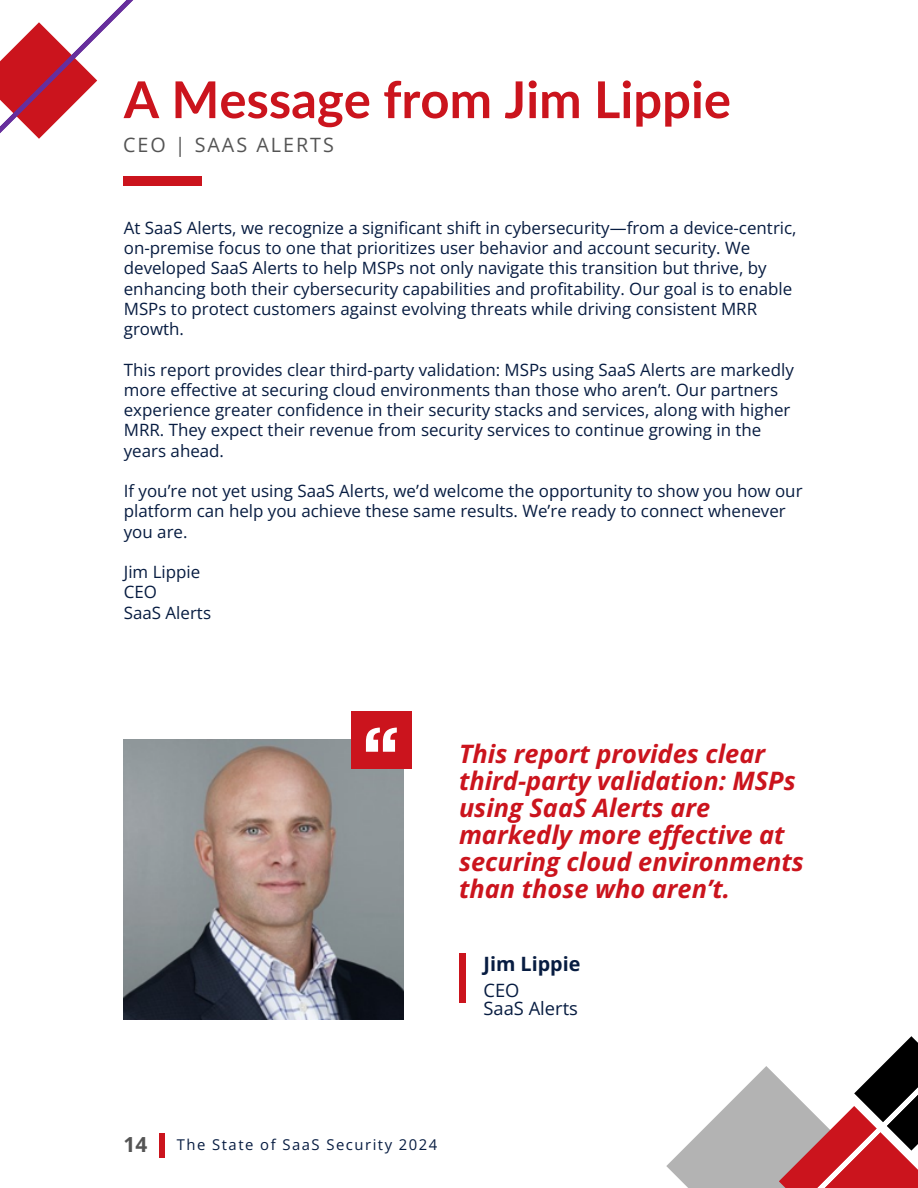
<style>
.page{position:relative;width:918px;height:1188px;background:#fff}
.page>*{position:absolute;margin:0;border:0;box-sizing:border-box;transform-origin:0 0}
.t1{font:700 50.85px "Lato";color:#cb141d}
.t2{font:italic 700 25.35px/27px "Open Sans";color:#cb141d}
.t3{font:700 20.7px "Open Sans";color:#545454}
.t4{font:19.8px "Open Sans";letter-spacing:.1em;color:#545454}
.t5{font:700 19.8px "Open Sans";color:#071c41}
.t6{font:18.3px/18px "Open Sans";color:#071c41}
.t7{font:16.95px/20.2px "Open Sans";color:#071c41}
.t8{font:14.85px "Open Sans";letter-spacing:.1em;color:#071c41}
</style>
<div class="page">
<div style="left:123px;top:176px;width:79px;height:10px;background:#cb141d"></div>
<img style="left:124px;top:740px;width:280px;height:280px">
<div style="left:351px;top:711px;width:61px;height:57px;background:#cb141d"></div>
<div style="left:459px;top:953px;width:6px;height:50px;background:#cb141d"></div>
<svg style="left:366px;top:728px;width:30px;height:23px"></svg>
<div style="left:160px;top:1133px;width:5px;height:24px;background:#cb141d"></div>
<svg style="left:666px;top:1066px;width:131px;height:122px;fill:#b3b3b3"></svg>
<svg style="left:779px;top:1106px;width:18px;height:82px"></svg>
<svg style="left:797px;top:1040px;width:121px;height:148px"></svg>
<svg style="left:0;top:0;width:133px;height:139px"></svg>
<h3 class="t1" style="left:124px;top:68px;width:609px">A Message from Jim Lippie</h3>
<h6 class="t4" style="left:123px;top:131px;width:212px">CEO | SAAS ALERTS</h6>
<h6 class="t7" style="left:124px;top:217px;width:674px">At SaaS Alerts, we recognize a significant shift in cybersecurity—from a device-centric, on-premise focus to one that prioritizes user behavior and account security. We developed SaaS Alerts to help MSPs not only navigate this transition but thrive, by enhancing both their cybersecurity capabilities and profitability. Our goal is to enable MSPs to protect customers against evolving threats while driving consistent MRR growth.</h6>
<h6 class="t7" style="left:124px;top:359px;width:672px">This report provides clear third-party validation: MSPs using SaaS Alerts are markedly more effective at securing cloud environments than those who aren’t. Our partners experience greater confidence in their security stacks and services, along with higher MRR. They expect their revenue from security services to continue growing in the years ahead.</h6>
<h6 class="t7" style="left:124px;top:480px;width:680px">If you’re not yet using SaaS Alerts, we’d welcome the opportunity to show you how our platform can help you achieve these same results. We’re ready to connect whenever you are.</h6>
<p class="t7" style="left:124px;top:561px;width:89px">Jim Lippie<br>CEO<br>SaaS Alerts</p>
<h2 class="t2" style="left:459px;top:740px;width:346px">This report provides clear third-party validation: MSPs using SaaS Alerts are markedly more effective at securing cloud environments than those who aren’t.</h2>
<p class="t5" style="left:483px;top:950px;width:98px">Jim Lippie</p>
<p class="t6" style="left:483px;top:981px;width:96px">CEO<br>SaaS Alerts</p>
<h5 class="t3" style="left:124px;top:1130px;width:25px">14</h5>
<h4 class="t8" style="left:177px;top:1134px;width:262px">The State of SaaS Security 2024</h4>
</div>
